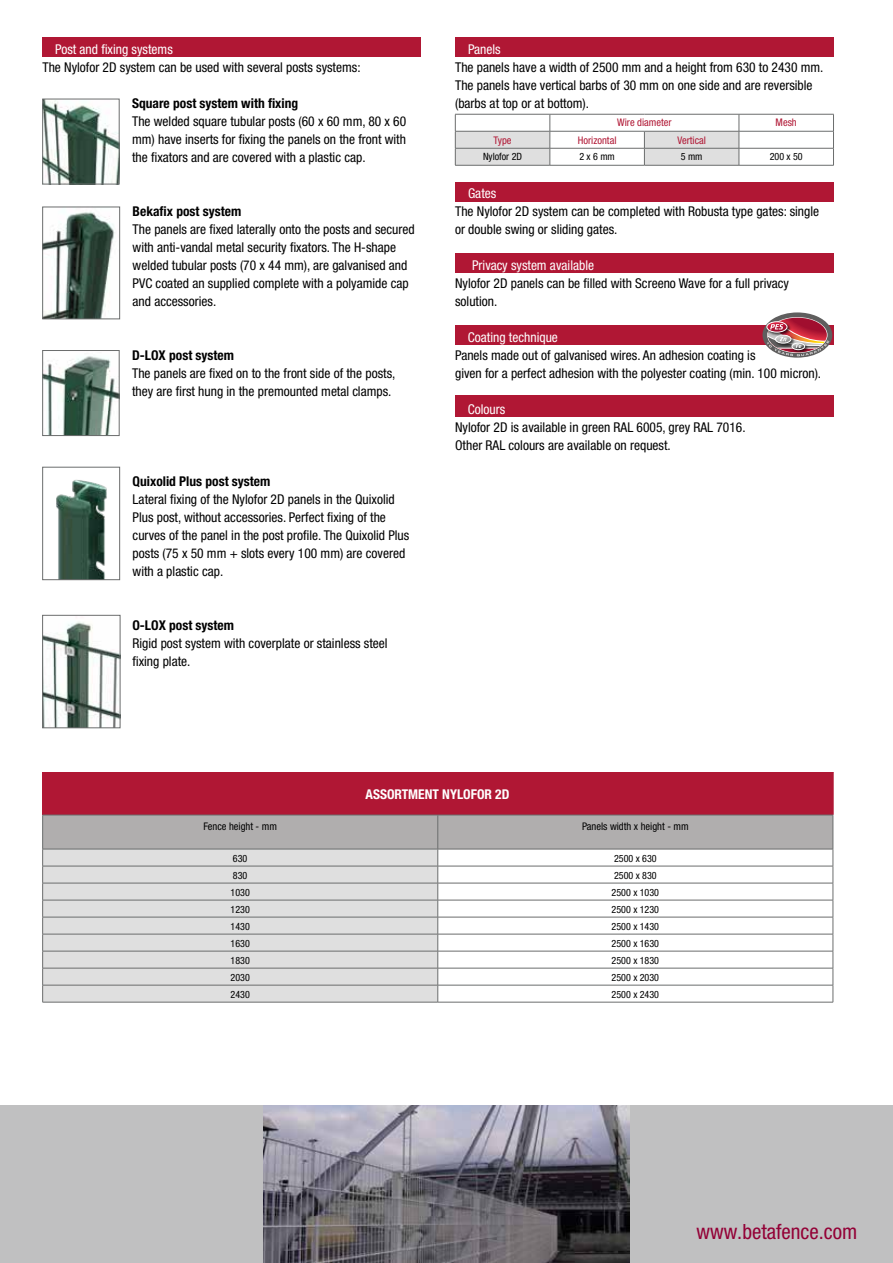
<style>
.page{position:relative;width:893px;height:1263px;background:#fff}
.page>*{position:absolute;margin:0;border:0;box-sizing:border-box;transform-origin:0 0}
.t1{font:condensed 21px "Helvetica Neue";color:#930036}
.t2{font:condensed 13.5px/18px "Helvetica Neue LT Std";color:#000}
.t3{font:700 condensed 13.5px "Helvetica Neue LT Std";color:#000}
.t4{font:condensed 13.5px "Helvetica Neue LT Std";color:#fff}
.t5{font:700 condensed 13.5px "Helvetica Neue";color:#fff}
.t6{font:condensed 10.5px "Helvetica Neue LT Std";color:#b01734}
.t7{font:condensed 10.5px "Helvetica Neue";color:#000}
.t8{font:condensed 10.05px "Helvetica Neue";color:#000}
.t9{font:condensed 10.05px "Helvetica Neue LT Std";color:#000}
</style>
<div class="page">
<div style="left:0;top:1105px;width:893px;height:158px;background:#c0c0c1"></div>
<div style="left:455px;top:395px;width:379px;height:21px;background:#b01734"></div>
<div style="left:42px;top:38px;width:379px;height:19px;background:#b01734"></div>
<img style="left:44px;top:622px;width:74px;height:104px">
<div style="left:42px;top:615px;width:78px;height:113px;border:1px solid #6b6d6d"></div>
<img style="left:264px;top:1105px;width:365px;height:158px">
<img style="left:44px;top:101px;width:73px;height:81px">
<div style="left:42px;top:99px;width:77px;height:85px;border:1px solid #6b6d6d"></div>
<img style="left:44px;top:356px;width:73px;height:78px">
<div style="left:42px;top:350px;width:77px;height:86px;border:1px solid #6b6d6d"></div>
<img style="left:44px;top:212px;width:71px;height:105px">
<div style="left:42px;top:207px;width:78px;height:112px;border:1px solid #6b6d6d"></div>
<div style="left:455px;top:325px;width:379px;height:20px;background:#b01734"></div>
<div style="left:455px;top:254px;width:379px;height:19px;background:#b01734"></div>
<div style="left:455px;top:182px;width:379px;height:19px;background:#b01734"></div>
<div style="left:455px;top:38px;width:379px;height:19px;background:#b01734"></div>
<hr style="left:739px;top:114px;width:95px;height:1px;background:#6b6d6d">
<hr style="left:455px;top:165px;width:95px;height:1px;background:#6b6d6d">
<hr style="left:550px;top:165px;width:94px;height:1px;background:#6b6d6d">
<hr style="left:644px;top:165px;width:95px;height:1px;background:#6b6d6d">
<svg style="left:455px;top:114px;width:285px;height:51px"></svg>
<hr style="left:739px;top:131px;width:95px;height:1px;background:#6b6d6d">
<svg style="left:833px;top:114px;width:1px;height:51px"></svg>
<hr style="left:739px;top:148px;width:95px;height:1px;background:#6b6d6d">
<hr style="left:739px;top:165px;width:95px;height:1px;background:#6b6d6d">
<div style="left:43px;top:772px;width:790px;height:43px;background:#b01734"></div>
<hr style="left:42px;top:773px;width:1px;height:42px;background:#b01734">
<hr style="left:42px;top:772px;width:396px;height:1px;background:#b01734">
<hr style="left:438px;top:772px;width:396px;height:1px;background:#b01734">
<hr style="left:832px;top:773px;width:2px;height:42px;background:#b01734">
<svg style="left:42px;top:815px;width:792px;height:187px"></svg>
<hr style="left:42px;top:1002px;width:396px;height:1px;background:#6b6d6d">
<hr style="left:438px;top:1002px;width:395px;height:1px;background:#6b6d6d">
<img style="left:56px;top:479px;width:51px;height:99px">
<div style="left:42px;top:467px;width:78px;height:113px;border:1px solid #6b6d6d"></div>
<svg style="left:762px;top:312px;width:70px;height:46px"></svg>
<p class="t4" style="left:55px;top:41px;width:119px">Post and fixing systems</p>
<p class="t2" style="left:42px;top:58px;width:320px">The Nylofor 2D system can be used with several posts systems:</p>
<p class="t3" style="left:132px;top:95px;width:168px">Square post system with fixing</p>
<p class="t2" style="left:132px;top:112px;width:276px;text-align:justify">The welded square tubular posts (60 x 60 mm, 80 x 60 mm) have inserts for fixing the panels on the front with the fixators and are covered with a plastic cap.</p>
<p class="t3" style="left:133px;top:203px;width:110px">Bekafix post system</p>
<p class="t2" style="left:133px;top:220px;width:284px">The panels are fixed laterally onto the posts and secured with anti-vandal metal security fixators. The H-shape welded tubular posts (70 x 44 mm), are galvanised and PVC coated an supplied complete with a polyamide cap and accessories.</p>
<p class="t3" style="left:132px;top:347px;width:103px">D-LOX post system</p>
<p class="t2" style="left:132px;top:364px;width:265px">The panels are fixed on to the front side of the posts, they are first hung in the premounted metal clamps.</p>
<p class="t3" style="left:133px;top:473px;width:139px">Quixolid Plus post system</p>
<p class="t2" style="left:133px;top:490px;width:278px">Lateral fixing of the Nylofor 2D panels in the Quixolid Plus post, without accessories. Perfect fixing of the curves of the panel in the post profile. The Quixolid Plus posts (75 x 50 mm + slots every 100 mm) are covered with a plastic cap.</p>
<p class="t3" style="left:132px;top:617px;width:103px">O-LOX post system</p>
<p class="t2" style="left:132px;top:634px;width:257px">Rigid post system with coverplate or stainless steel fixing plate.</p>
<p class="t4" style="left:468px;top:41px;width:34px">Panels</p>
<p class="t2" style="left:455px;top:58px;width:370px">The panels have a width of 2500 mm and a height from 630 to 2430 mm.<br>The panels have vertical barbs of 30 mm on one side and are reversible (barbs at top or at bottom).</p>
<p class="t6" style="left:617px;top:117px;width:56px">Wire diameter</p>
<p class="t6" style="left:776px;top:117px;width:23px">Mesh</p>
<p class="t6" style="left:494px;top:134px;width:20px">Type</p>
<p class="t6" style="left:578px;top:134px;width:40px">Horizontal</p>
<p class="t6" style="left:677px;top:134px;width:30px">Vertical</p>
<p class="t9" style="left:483px;top:151px;width:41px">Nylofor 2D</p>
<p class="t9" style="left:579px;top:151px;width:37px">2 x 6 mm</p>
<p class="t9" style="left:681px;top:151px;width:23px">5 mm</p>
<p class="t9" style="left:770px;top:151px;width:35px">200 x 50</p>
<p class="t4" style="left:468px;top:185px;width:30px">Gates</p>
<p class="t2" style="left:455px;top:202px;width:366px">The Nylofor 2D system can be completed with Robusta type gates: single or double swing or sliding gates.</p>
<p class="t4" style="left:472px;top:257px;width:123px">Privacy system available</p>
<p class="t2" style="left:455px;top:274px;width:335px">Nylofor 2D panels can be filled with Screeno Wave for a full privacy solution.</p>
<p class="t4" style="left:468px;top:329px;width:92px">Coating technique</p>
<p class="t2" style="left:455px;top:346px;width:368px">Panels made out of galvanised wires. An adhesion coating is<br>given for a perfect adhesion with the polyester coating (min. 100 micron).</p>
<p class="t4" style="left:468px;top:401px;width:39px">Colours</p>
<p class="t2" style="left:455px;top:418px;width:292px">Nylofor 2D is available in green RAL 6005, grey RAL 7016.<br>Other RAL colours are available on request.</p>
<p class="t5" style="left:366px;top:786px;width:145px">ASSORTMENT NYLOFOR 2D</p>
<p class="t7" style="left:203px;top:820px;width:75px">Fence height - mm</p>
<p class="t7" style="left:582px;top:820px;width:108px">Panels width x height - mm</p>
<p class="t8" style="left:233px;top:852px;width:16px">630</p>
<p class="t8" style="left:614px;top:852px;width:44px">2500 x 630</p>
<p class="t8" style="left:233px;top:869px;width:16px">830</p>
<p class="t8" style="left:614px;top:869px;width:44px">2500 x 830</p>
<p class="t8" style="left:231px;top:886px;width:21px">1030</p>
<p class="t8" style="left:612px;top:886px;width:49px">2500 x 1030</p>
<p class="t8" style="left:231px;top:903px;width:21px">1230</p>
<p class="t8" style="left:612px;top:903px;width:49px">2500 x 1230</p>
<p class="t8" style="left:231px;top:920px;width:21px">1430</p>
<p class="t8" style="left:612px;top:920px;width:49px">2500 x 1430</p>
<p class="t8" style="left:231px;top:937px;width:21px">1630</p>
<p class="t8" style="left:612px;top:937px;width:49px">2500 x 1630</p>
<p class="t8" style="left:231px;top:954px;width:21px">1830</p>
<p class="t8" style="left:612px;top:954px;width:49px">2500 x 1830</p>
<p class="t8" style="left:231px;top:971px;width:21px">2030</p>
<p class="t8" style="left:612px;top:971px;width:49px">2500 x 2030</p>
<p class="t8" style="left:231px;top:988px;width:21px">2430</p>
<p class="t8" style="left:612px;top:988px;width:49px">2500 x 2430</p>
<h1 class="t1" style="left:696px;top:1219px;width:162px">www.betafence.com</h1>
</div>
